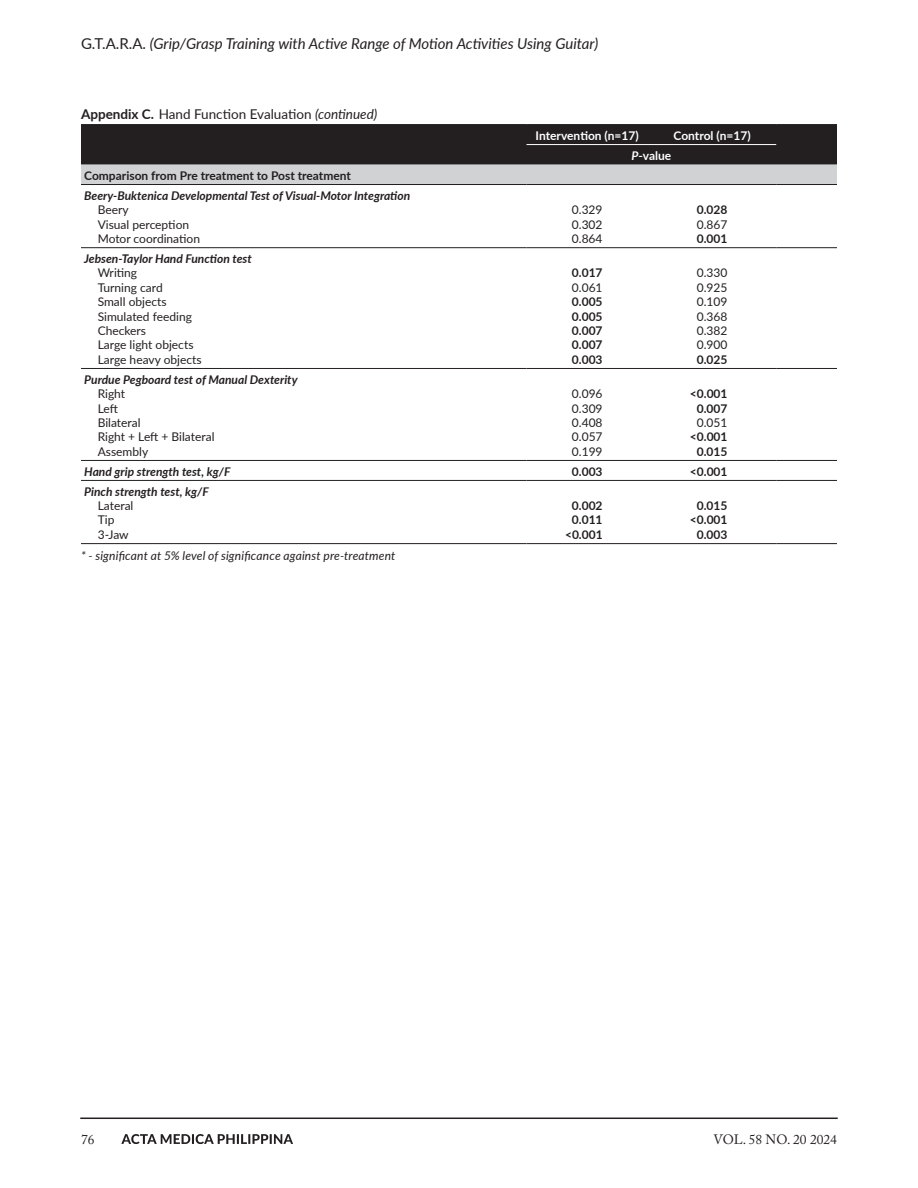
<style>
.page{position:relative;width:918px;height:1188px;background:#fff}
.page>*{position:absolute;margin:0;border:0;box-sizing:border-box;transform-origin:0 0}
.t1{font:italic 15px "Lato";color:#231f20}
.t2{font:13.5px "Lato";color:#231f20}
.t3{font:13.5px "Adobe Caslon Pro";color:#231f20}
.t4{font:12px/14.4px "Lato";color:#231f20}
.t5{font:italic 700 12px "Lato";color:#231f20}
.t6{font:700 12px/14.4px "Lato";color:#231f20;text-align:center}
.t7{font:italic 12px "Lato";letter-spacing:.015em;color:#231f20}
.t8{font:700 12px "Lato";color:#fff}
.s1{font-style:normal}
.s2{font-weight:700}
.s3{font-style:italic}
</style>
<div class="page">
<div style="left:81px;top:125px;width:756px;height:40px;background:#231f20"></div>
<div style="left:81px;top:165px;width:756px;height:20px;background:#d1d2d4"></div>
<hr style="left:81px;top:247px;width:351px;height:1px;background:#231f20">
<hr style="left:432px;top:247px;width:94px;height:1px;background:#231f20">
<hr style="left:526px;top:247px;width:122px;height:1px;background:#231f20">
<hr style="left:648px;top:247px;width:128px;height:1px;background:#231f20">
<hr style="left:776px;top:247px;width:61px;height:1px;background:#231f20">
<hr style="left:81px;top:368px;width:351px;height:1px;background:#231f20">
<hr style="left:432px;top:368px;width:94px;height:1px;background:#231f20">
<hr style="left:526px;top:368px;width:122px;height:1px;background:#231f20">
<hr style="left:648px;top:368px;width:128px;height:1px;background:#231f20">
<hr style="left:776px;top:368px;width:61px;height:1px;background:#231f20">
<hr style="left:81px;top:460px;width:351px;height:1px;background:#231f20">
<hr style="left:432px;top:460px;width:94px;height:1px;background:#231f20">
<hr style="left:526px;top:460px;width:122px;height:1px;background:#231f20">
<hr style="left:648px;top:460px;width:128px;height:1px;background:#231f20">
<hr style="left:776px;top:460px;width:61px;height:1px;background:#231f20">
<hr style="left:81px;top:480px;width:351px;height:1px;background:#231f20">
<hr style="left:432px;top:480px;width:94px;height:1px;background:#231f20">
<hr style="left:526px;top:480px;width:122px;height:1px;background:#231f20">
<hr style="left:648px;top:480px;width:128px;height:1px;background:#231f20">
<hr style="left:776px;top:480px;width:61px;height:1px;background:#231f20">
<hr style="left:81px;top:184px;width:351px;height:1px;background:#231f20">
<hr style="left:432px;top:184px;width:94px;height:1px;background:#231f20">
<hr style="left:526px;top:184px;width:122px;height:1px;background:#231f20">
<hr style="left:648px;top:184px;width:128px;height:1px;background:#231f20">
<hr style="left:776px;top:184px;width:61px;height:1px;background:#231f20">
<hr style="left:526px;top:144px;width:122px;height:1px;background:#fff">
<hr style="left:648px;top:144px;width:128px;height:1px;background:#fff">
<hr style="left:81px;top:543px;width:351px;height:1px;background:#231f20">
<hr style="left:432px;top:543px;width:94px;height:1px;background:#231f20">
<hr style="left:526px;top:543px;width:122px;height:1px;background:#231f20">
<hr style="left:648px;top:543px;width:128px;height:1px;background:#231f20">
<hr style="left:776px;top:543px;width:61px;height:1px;background:#231f20">
<hr style="left:81px;top:124px;width:351px;height:1px;background:#231f20">
<hr style="left:432px;top:124px;width:94px;height:1px;background:#231f20">
<hr style="left:526px;top:124px;width:122px;height:1px;background:#231f20">
<hr style="left:648px;top:124px;width:128px;height:1px;background:#231f20">
<hr style="left:776px;top:124px;width:61px;height:1px;background:#231f20">
<hr style="left:80px;top:1118px;width:758px;height:1px;background:#231f20">
<svg style="left:121px;top:1134px;width:172px;height:10px"></svg>
<p class="t1" style="left:81px;top:33px;width:519px"><span class="s1">G.T.A.R.A.</span> (Grip/Grasp Training with Active Range of Motion Activities Using Guitar)</p>
<p class="t2" style="left:81px;top:104px;width:298px"><span class="s2">Appendix C.</span> Hand Function Evaluation <span class="s3">(continued)</span></p>
<p class="t8" style="left:536px;top:127px;width:105px">Intervention (n=17)</p>
<p class="t8" style="left:674px;top:127px;width:79px">Control (n=17)</p>
<p class="t8" style="left:631px;top:147px;width:41px"><span class="s3">P</span>-value</p>
<p class="t6" style="left:84px;top:168px;width:268px">Comparison from Pre treatment to Post treatment</p>
<p class="t5" style="left:84px;top:187px;width:328px">Beery-Buktenica Developmental Test of Visual-Motor Integration</p>
<p class="t4" style="left:98px;top:202px;width:104px">Beery<br>Visual perception<br>Motor coordination</p>
<p class="t4" style="left:572px;top:202px;width:32px;text-align:justify">0.329<br>0.302<br>0.864</p>
<p class="t6" style="left:697px;top:202px;width:32px">0.028</p>
<p class="t4" style="left:697px;top:216px;width:32px">0.867</p>
<p class="t6" style="left:697px;top:231px;width:32px">0.001</p>
<p class="t5" style="left:84px;top:250px;width:169px">Jebsen-Taylor Hand Function test</p>
<p class="t4" style="left:98px;top:265px;width:105px">Writing<br>Turning card<br>Small objects<br>Simulated feeding<br>Checkers<br>Large light objects<br>Large heavy objects</p>
<p class="t6" style="left:572px;top:265px;width:32px">0.017</p>
<p class="t4" style="left:572px;top:280px;width:32px">0.061</p>
<p class="t6" style="left:572px;top:294px;width:32px;text-align:justify">0.005<br>0.005<br>0.007<br>0.007<br>0.003</p>
<p class="t4" style="left:697px;top:265px;width:32px;text-align:justify">0.330<br>0.925<br>0.109<br>0.368<br>0.382<br>0.900</p>
<p class="t6" style="left:697px;top:352px;width:32px">0.025</p>
<p class="t5" style="left:84px;top:371px;width:215px">Purdue Pegboard test of Manual Dexterity</p>
<p class="t4" style="left:98px;top:386px;width:118px">Right<br>Left<br>Bilateral<br>Right + Left + Bilateral<br>Assembly</p>
<p class="t4" style="left:572px;top:386px;width:32px;text-align:justify">0.096<br>0.309<br>0.408<br>0.057<br>0.199</p>
<p class="t6" style="left:690px;top:386px;width:39px">&lt;0.001<br>0.007</p>
<p class="t4" style="left:697px;top:415px;width:32px">0.051</p>
<p class="t6" style="left:690px;top:429px;width:39px">&lt;0.001<br>0.015</p>
<p class="t5" style="left:84px;top:463px;width:148px">Hand grip strength test, kg/F</p>
<p class="t6" style="left:572px;top:464px;width:32px">0.003</p>
<p class="t6" style="left:690px;top:464px;width:39px">&lt;0.001</p>
<p class="t5" style="left:84px;top:482px;width:126px">Pinch strength test, kg/F</p>
<p class="t4" style="left:98px;top:498px;width:37px">Lateral<br>Tip<br>3-Jaw</p>
<p class="t6" style="left:565px;top:498px;width:39px">0.002<br>0.011 &lt;0.001</p>
<p class="t6" style="left:690px;top:498px;width:39px">0.015 &lt;0.001<br>0.003</p>
<p class="t7" style="left:81px;top:547px;width:316px">* - significant at 5% level of significance against pre-treatment</p>
<p class="t3" style="left:81px;top:1131px;width:15px">76</p>
<p class="t3" style="left:714px;top:1131px;width:125px">VOL. 58 NO. 20 2024</p>
</div>
